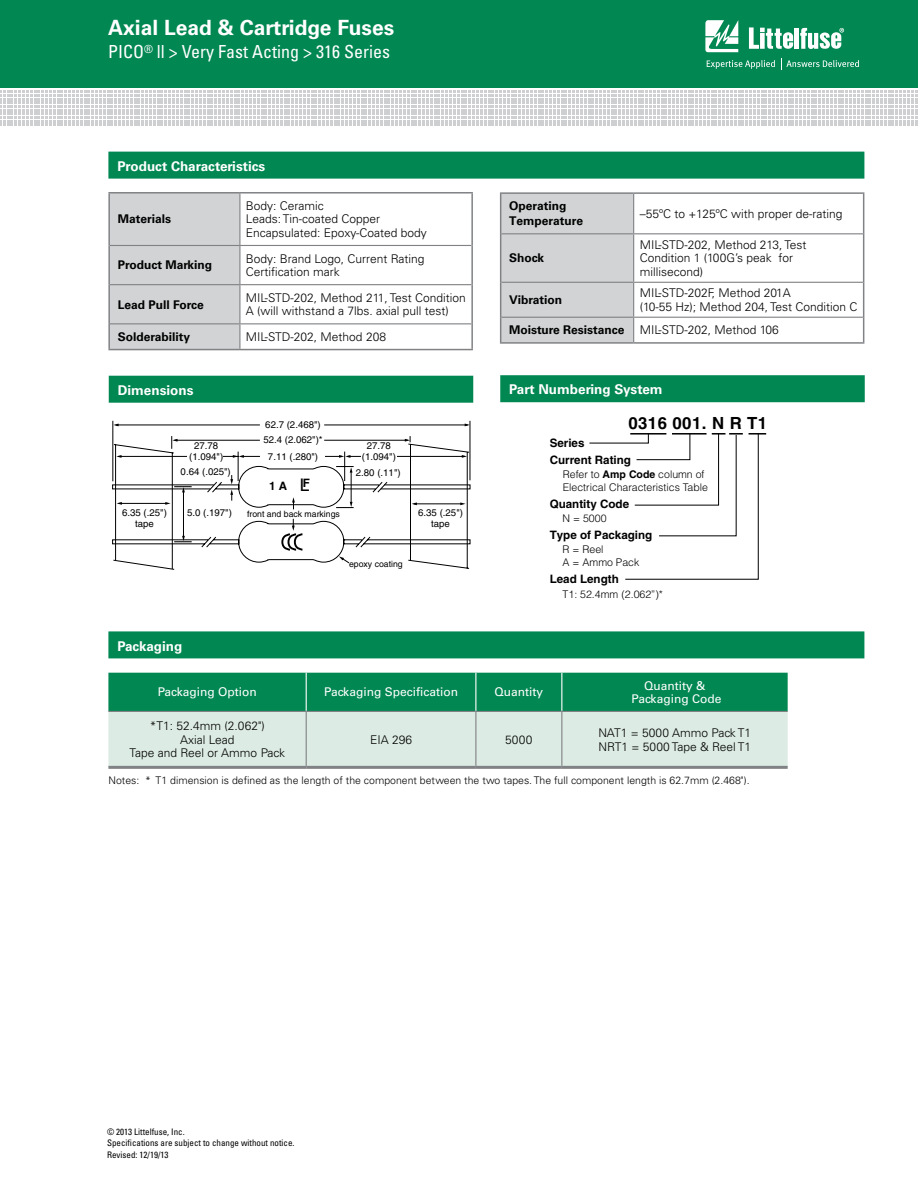
<style>
.page{position:relative;width:918px;height:1188px;background:#fff}
.page>*{position:absolute;margin:0;border:0;box-sizing:border-box;transform-origin:0 0}
.t1{font:700 21px "Univers LT Std";color:#fff}
.t2{font:condensed 18px "Univers LT Std";color:#fff}
.t3{font:700 16.8px "Helvetica LT Std";letter-spacing:.025em;color:#000}
.t4{font:700 13.5px "Univers LT Std";color:#fff}
.t5{font:300 12px/13.5px "Univers LT Std";color:#000}
.t6{font:700 12px/15px "Univers LT Std";color:#000}
.t7{font:12px/13.5px "Univers LT Std";color:#fff;text-align:center}
.t8{font:700 11.55px "Helvetica LT Std";color:#000}
.t9{font:300 10.5px "Univers LT Std";color:#000}
.t10{font:300 10.5px/12.6px "Helvetica LT Std";color:#000}
.t11{font:9.6px/10.6px "Helvetica LT Std";color:#000;text-align:center}
.t12{font:condensed 9px/10.8px "Univers LT Std";color:#000}
.t13{font:8.7px "Helvetica LT Std";color:#000}
.s1{font-weight:400;font-size:17.4px}
.s2{font-weight:700}
</style>
<div class="page">
<div style="left:0;top:0;width:918px;height:88px;background:#008752"></div>
<svg style="left:0;top:91px;width:917px;height:35px"></svg>
<svg style="left:705px;top:20px;width:33px;height:32px"></svg>
<hr style="left:795px;top:28px;width:4px;height:21px;background:#fff">
<svg style="left:800px;top:28px;width:44px;height:21px"></svg>
<svg style="left:749px;top:27px;width:44px;height:22px"></svg>
<svg style="left:707px;top:60px;width:68px;height:9px"></svg>
<svg style="left:781px;top:58px;width:78px;height:12px"></svg>
<hr style="left:113px;top:421px;width:1px;height:60px;background:#000">
<hr style="left:470px;top:421px;width:1px;height:59px;background:#000">
<hr style="left:116px;top:425px;width:144px;height:1px;background:#000">
<hr style="left:324px;top:425px;width:144px;height:1px;background:#000">
<svg style="left:112px;top:436px;width:359px;height:134px"></svg>
<div style="left:109px;top:376px;width:364px;height:27px;background:#008752"></div>
<div style="left:108px;top:631px;width:756px;height:27px;background:#008752"></div>
<div style="left:500px;top:375px;width:365px;height:27px;background:#008752"></div>
<svg style="left:108px;top:673px;width:680px;height:93px;background:#81c1a7"></svg>
<hr style="left:108px;top:766px;width:198px;height:3px;background:#808285">
<hr style="left:306px;top:766px;width:170px;height:3px;background:#808285">
<hr style="left:476px;top:766px;width:86px;height:3px;background:#808285">
<hr style="left:562px;top:766px;width:226px;height:3px;background:#808285">
<hr style="left:306px;top:673px;width:1px;height:38px;background:#fff">
<hr style="left:475px;top:673px;width:1px;height:38px;background:#fff">
<hr style="left:561px;top:673px;width:1px;height:38px;background:#fff">
<hr style="left:108px;top:711px;width:198px;height:1px;background:#808285">
<hr style="left:306px;top:711px;width:170px;height:1px;background:#808285">
<hr style="left:306px;top:712px;width:1px;height:54px;background:#808285">
<hr style="left:476px;top:711px;width:86px;height:1px;background:#808285">
<hr style="left:475px;top:712px;width:1px;height:54px;background:#808285">
<hr style="left:562px;top:711px;width:226px;height:1px;background:#808285">
<hr style="left:561px;top:712px;width:1px;height:54px;background:#808285">
<svg style="left:589px;top:433px;width:177px;height:147px"></svg>
<hr style="left:108px;top:192px;width:132px;height:2px;background:#808285">
<hr style="left:108px;top:194px;width:2px;height:51px;background:#808285">
<hr style="left:240px;top:192px;width:233px;height:2px;background:#808285">
<hr style="left:471px;top:194px;width:2px;height:51px;background:#808285">
<hr style="left:108px;top:245px;width:2px;height:40px;background:#808285">
<hr style="left:471px;top:245px;width:2px;height:40px;background:#808285">
<hr style="left:108px;top:285px;width:2px;height:39px;background:#808285">
<hr style="left:471px;top:285px;width:2px;height:39px;background:#808285">
<hr style="left:108px;top:324px;width:2px;height:25px;background:#808285">
<hr style="left:471px;top:324px;width:2px;height:25px;background:#808285">
<hr style="left:108px;top:349px;width:132px;height:1px;background:#808285">
<hr style="left:240px;top:349px;width:233px;height:1px;background:#808285">
<hr style="left:240px;top:245px;width:231px;height:1px;background:#808285">
<hr style="left:240px;top:284px;width:231px;height:1px;background:#808285">
<hr style="left:240px;top:323px;width:231px;height:1px;background:#808285">
<div style="left:109px;top:193px;width:131px;height:156px;background:#d1d3d4"></div>
<div style="left:108px;top:152px;width:756px;height:27px;background:#008752"></div>
<hr style="left:500px;top:192px;width:134px;height:2px;background:#808285">
<hr style="left:634px;top:192px;width:230px;height:2px;background:#808285">
<hr style="left:863px;top:194px;width:1px;height:40px;background:#808285">
<hr style="left:863px;top:234px;width:1px;height:48px;background:#808285">
<hr style="left:863px;top:282px;width:1px;height:35px;background:#808285">
<svg style="left:863px;top:317px;width:1px;height:25px"></svg>
<hr style="left:500px;top:342px;width:134px;height:2px;background:#808285">
<hr style="left:634px;top:342px;width:230px;height:2px;background:#808285">
<hr style="left:634px;top:233px;width:229px;height:1px;background:#808285">
<hr style="left:634px;top:282px;width:229px;height:1px;background:#808285">
<hr style="left:634px;top:317px;width:229px;height:1px;background:#808285">
<svg style="left:500px;top:193px;width:134px;height:150px;background:#ccced0"></svg>
<h1 class="t1" style="left:108px;top:15px;width:288px">Axial Lead &amp; Cartridge Fuses</h1>
<h2 class="t2" style="left:108px;top:41px;width:284px">PICO<sup>®</sup> ll &gt; Very Fast Acting &gt; 316 Series</h2>
<p class="t4" style="left:117px;top:158px;width:149px">Product Characteristics</p>
<p class="t6" style="left:118px;top:212px;width:55px">Materials</p>
<p class="t5" style="left:246px;top:199px;width:182px">Body: Ceramic<br>Leads: Tin-coated Copper<br>Encapsulated: Epoxy-Coated body</p>
<p class="t6" style="left:118px;top:258px;width:96px">Product Marking</p>
<p class="t5" style="left:246px;top:252px;width:180px">Body: Brand Logo, Current Rating<br>Certification mark</p>
<p class="t6" style="left:118px;top:297px;width:88px">Lead Pull Force</p>
<p class="t5" style="left:246px;top:291px;width:221px">MIL-STD-202, Method 211, Test Condition<br>A (will withstand a 7lbs. axial pull test)</p>
<p class="t6" style="left:118px;top:329px;width:74px">Solderability</p>
<p class="t5" style="left:246px;top:330px;width:142px">MIL-STD-202, Method 208</p>
<p class="t4" style="left:118px;top:382px;width:77px">Dimensions</p>
<p class="t11" style="left:263px;top:417px;width:61px;line-height:15.3px;text-align:left">62.7 (2.468")<br>52.4 (2.062")*</p>
<p class="t11" style="left:189px;top:440px;width:36px">27.78 (1.094")</p>
<p class="t11" style="left:367px;top:441px;width:26px">27.78</p>
<p class="t11" style="left:268px;top:451px;width:52px">7.11 (.280")</p>
<p class="t11" style="left:362px;top:451px;width:36px">(1.094")</p>
<p class="t11" style="left:181px;top:466px;width:52px">0.64 (.025")</p>
<p class="t11" style="left:356px;top:467px;width:46px">2.80 (.11")</p>
<p class="t8" style="left:269px;top:479px;width:42px">1 A <span class="s1">L</span>F</p>
<p class="t11" style="left:122px;top:508px;width:46px">6.35 (.25")</p>
<p class="t11" style="left:187px;top:507px;width:46px">5.0 (.197")</p>
<p class="t11" style="left:135px;top:518px;width:20px">tape</p>
<p class="t13" style="left:247px;top:509px;width:94px">front and back markings</p>
<p class="t13" style="left:349px;top:558px;width:55px">epoxy coating</p>
<p class="t11" style="left:418px;top:507px;width:46px">6.35 (.25") tape</p>
<p class="t4" style="left:117px;top:638px;width:67px">Packaging</p>
<p class="t6" style="left:509px;top:199px;width:76px">Operating<br>Temperature</p>
<p class="t5" style="left:640px;top:207px;width:204px">–55ºC to +125ºC with proper de-rating</p>
<p class="t6" style="left:509px;top:251px;width:37px">Shock</p>
<p class="t5" style="left:640px;top:238px;width:168px">MIL-STD-202, Method 213, Test<br>Condition 1 (100G’s peak for millisecond)</p>
<p class="t6" style="left:509px;top:292px;width:55px">Vibration</p>
<p class="t5" style="left:640px;top:286px;width:219px">MIL-STD-202F, Method 201A<br>(10-55 Hz); Method 204, Test Condition C</p>
<p class="t6" style="left:509px;top:323px;width:117px">Moisture Resistance</p>
<p class="t5" style="left:640px;top:323px;width:141px">MIL-STD-202, Method 106</p>
<p class="t4" style="left:509px;top:382px;width:155px">Part Numbering System</p>
<p class="t8" style="left:550px;top:436px;width:36px">Series</p>
<h3 class="t3" style="left:628px;top:413px;width:140px">0316 001. N R T1</h3>
<p class="t8" style="left:550px;top:453px;width:83px">Current Rating</p>
<p class="t10" style="left:563px;top:468px;width:147px">Refer to <span class="s2">Amp Code</span> column of<br>Electrical Characteristics Table</p>
<p class="t8" style="left:550px;top:497px;width:81px">Quantity Code</p>
<p class="t10" style="left:563px;top:512px;width:45px">N = 5000</p>
<p class="t8" style="left:550px;top:528px;width:104px">Type of Packaging</p>
<p class="t10" style="left:563px;top:543px;width:78px">R = Reel<br>A = Ammo Pack</p>
<p class="t8" style="left:550px;top:572px;width:71px">Lead Length</p>
<p class="t10" style="left:563px;top:588px;width:102px">T1: 52.4mm (2.062”)*</p>
<p class="t7" style="left:158px;top:685px;width:101px">Packaging Option</p>
<p class="t7" style="left:324px;top:685px;width:135px">Packaging Specification</p>
<p class="t7" style="left:495px;top:685px;width:50px">Quantity</p>
<p class="t7" style="left:631px;top:679px;width:91px">Quantity &amp;<br>Packaging Code</p>
<p class="t5" style="left:130px;top:719px;width:157px;text-align:center">*T1: 52.4mm (2.062")<br>Axial Lead<br>Tape and Reel or Ammo Pack</p>
<p class="t5" style="left:370px;top:733px;width:44px">EIA 296</p>
<p class="t5" style="left:505px;top:733px;width:29px">5000</p>
<p class="t5" style="left:598px;top:726px;width:154px">NAT1 = 5000 Ammo Pack T1<br>NRT1 = 5000 Tape &amp; Reel T1</p>
<p class="t9" style="left:108px;top:774px;width:643px">Notes: * T1 dimension is defined as the length of the component between the two tapes. The full component length is 62.7mm (2.468").</p>
<p class="t12" style="left:107px;top:1126px;width:189px">© 2013 Littelfuse, Inc.<br>Specifications are subject to change without notice.</p>
<p class="t12" style="left:107px;top:1149px;width:63px">Revised: 12/19/13</p>
</div>
